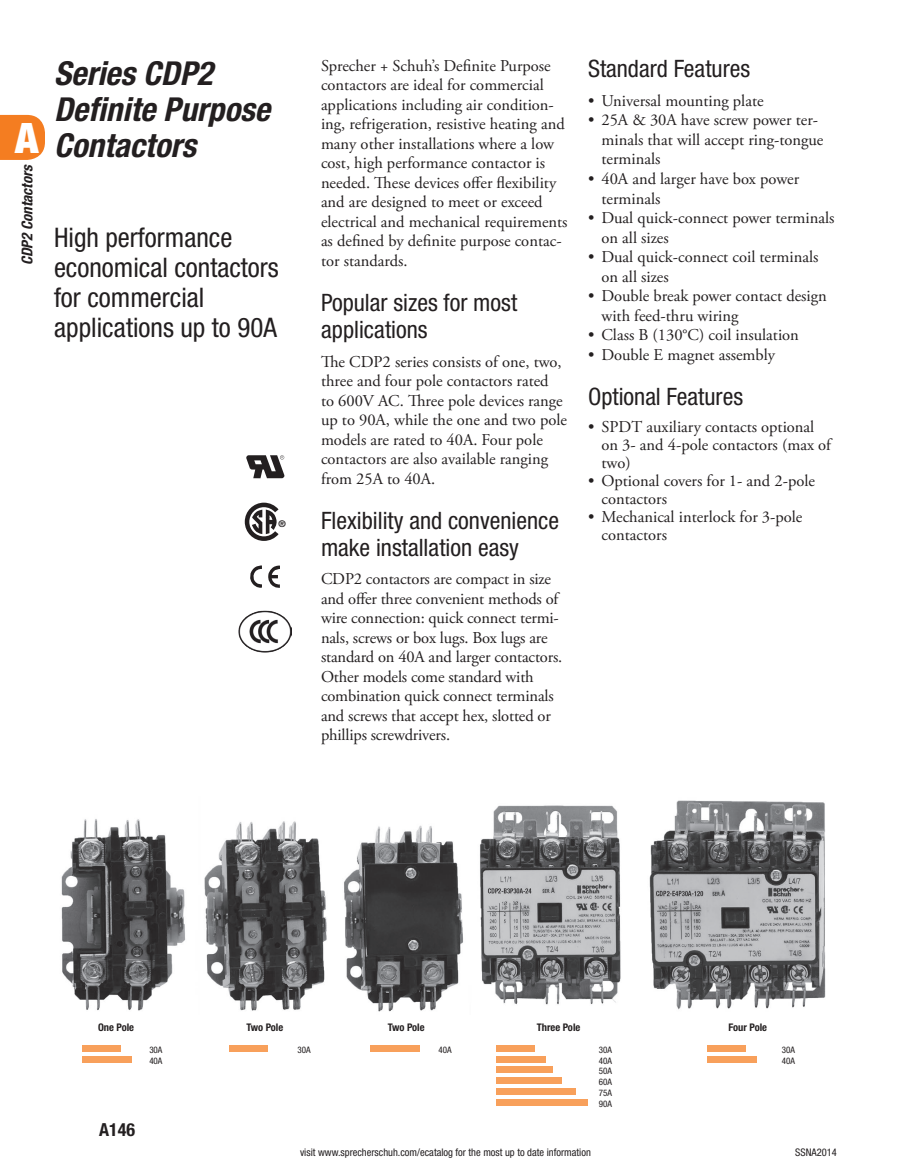
<style>
.page{position:relative;width:918px;height:1175px;background:#fff}
.page>*{position:absolute;margin:0;border:0;box-sizing:border-box;transform-origin:0 0}
.t1{font:900 condensed 42px "Helvetica Neue";color:#fff}
.t2{font:italic 700 condensed 33px/36px "Helvetica Neue";color:#231f20}
.t3{font:condensed 27px/30px "Helvetica Neue";color:#231f20}
.t4{font:condensed 24px/27px "Helvetica Neue";color:#231f20}
.t5{font:700 condensed 18px "Helvetica Neue";color:#231f20}
.t6{font:16.5px/19.5px "Adobe Garamond Pro";color:#231f20}
.t7{font:italic 700 condensed 15px "Helvetica Neue";color:#231f20}
.t8{font:condensed 10.5px "Helvetica Neue";color:#231f20}
.t9{font:700 condensed 10.5px "Helvetica Neue";color:#231f20}
.t10{font:700 9.15px "Helvetica Neue";color:#231f20}
.t11{font:condensed 9px/10.8px "Helvetica Neue";color:#231f20}
</style>
<div class="page">
<svg style="left:0;top:115px;width:45px;height:45px;background:#f4852f"></svg>
<img style="left:61px;top:800px;width:765px;height:212px">
<svg style="left:246px;top:455px;width:38px;height:23px"></svg>
<svg style="left:250px;top:565px;width:30px;height:23px"></svg>
<svg style="left:245px;top:502px;width:34px;height:39px"></svg>
<div style="left:496px;top:1098px;width:92px;height:7px;background:#f8a05b"></div>
<div style="left:496px;top:1044px;width:39px;height:7px;background:#f8a05b"></div>
<div style="left:496px;top:1055px;width:50px;height:7px;background:#f8a05b"></div>
<div style="left:496px;top:1066px;width:57px;height:7px;background:#f8a05b"></div>
<div style="left:496px;top:1077px;width:66px;height:7px;background:#f8a05b"></div>
<div style="left:496px;top:1088px;width:79px;height:7px;background:#f8a05b"></div>
<div style="left:707px;top:1044px;width:39px;height:7px;background:#f8a05b"></div>
<div style="left:707px;top:1055px;width:50px;height:7px;background:#f8a05b"></div>
<div style="left:370px;top:1044px;width:50px;height:7px;background:#f8a05b"></div>
<div style="left:82px;top:1044px;width:39px;height:7px;background:#f8a05b"></div>
<div style="left:82px;top:1055px;width:50px;height:7px;background:#f8a05b"></div>
<div style="left:229px;top:1044px;width:38px;height:7px;background:#f8a05b"></div>
<img style="left:239px;top:610px;width:53px;height:43px">
<h1 class="t1" style="left:15px;top:112px;width:25px">A</h1>
<p class="t7" style="left:18px;top:265px;width:102px;rotate:-90deg">CDP2 Contactors</p>
<h2 class="t2" style="left:54px;top:54px;width:218px">Series CDP2<br>Definite Purpose<br>Contactors</h2>
<h3 class="t3" style="left:54px;top:222px;width:226px">High performance economical contactors for commercial applications up to 90A</h3>
<p class="t10" style="left:279px;top:518px;width:9px">®</p>
<p class="t6" style="left:321px;top:56px;width:248px">Sprecher + Schuh’s Definite Purpose contactors are ideal for commercial applications including air condition&shy;ing, refrigeration, resistive heating and many other installations where a low cost, high performance contactor is needed. These devices offer flexibility and are designed to meet or exceed electrical and mechanical requirements as defined by definite purpose contac&shy;tor standards.</p>
<h3 class="t4" style="left:321px;top:289px;width:198px">Popular sizes for most applications</h3>
<p class="t6" style="left:321px;top:352px;width:248px">The CDP2 series consists of one, two, three and four pole contactors rated<br>to 600V AC. Three pole devices range up to 90A, while the one and two pole models are rated to 40A. Four pole contactors are also available ranging from 25A to 40A.</p>
<h3 class="t4" style="left:321px;top:506px;width:240px">Flexibility and convenience make installation easy</h3>
<p class="t6" style="left:321px;top:569px;width:243px">CDP2 contactors are compact in size and offer three convenient methods of wire connection: quick connect termi&shy;nals, screws or box lugs. Box lugs are standard on 40A and larger contactors.<br>Other models come standard with combination quick connect terminals and screws that accept hex, slotted or phillips screwdrivers.</p>
<h3 class="t4" style="left:588px;top:55px;width:164px">Standard Features</h3>
<p class="t6" style="left:588px;top:92px;width:177px">• Universal mounting plate</p>
<p class="t6" style="left:601px;top:111px;width:223px;text-indent:-13px">• 25A &amp; 30A have screw power ter&shy;minals that will accept ring-tongue terminals</p>
<p class="t6" style="left:601px;top:170px;width:199px;text-indent:-13px">• 40A and larger have box power terminals</p>
<p class="t6" style="left:601px;top:209px;width:235px;text-indent:-13px">• Dual quick-connect power terminals on all sizes</p>
<p class="t6" style="left:601px;top:248px;width:219px;text-indent:-13px">• Dual quick-connect coil terminals on all sizes</p>
<p class="t6" style="left:601px;top:287px;width:227px;text-indent:-13px">• Double break power contact design with feed-thru wiring</p>
<p class="t6" style="left:588px;top:326px;width:212px">• Class B (130°C) coil insulation</p>
<p class="t6" style="left:588px;top:345px;width:189px">• Double E magnet assembly</p>
<h3 class="t4" style="left:588px;top:382px;width:157px">Optional Features</h3>
<p class="t6" style="left:601px;top:418px;width:231px;line-height:18px;text-indent:-13px">• SPDT auxiliary contacts optional on 3- and 4-pole contactors (max of two)</p>
<p class="t6" style="left:601px;top:472px;width:215px;line-height:18px;text-indent:-13px">• Optional covers for 1- and 2-pole contactors</p>
<p class="t6" style="left:601px;top:508px;width:203px;line-height:18px;text-indent:-13px">• Mechanical interlock for 3-pole contactors</p>
<p class="t9" style="left:98px;top:1021px;width:38px">One Pole</p>
<p class="t11" style="left:149px;top:1044px;width:15px">30A<br>40A</p>
<p class="t5" style="left:99px;top:1119px;width:37px">A146</p>
<p class="t9" style="left:247px;top:1021px;width:38px">Two Pole</p>
<p class="t11" style="left:297px;top:1044px;width:15px">30A</p>
<p class="t9" style="left:388px;top:1021px;width:38px">Two Pole</p>
<p class="t11" style="left:439px;top:1044px;width:15px">40A</p>
<p class="t9" style="left:537px;top:1021px;width:45px">Three Pole</p>
<p class="t11" style="left:599px;top:1044px;width:15px;text-align:justify">30A 40A 50A 60A 75A 90A</p>
<p class="t9" style="left:728px;top:1021px;width:40px">Four Pole</p>
<p class="t11" style="left:782px;top:1044px;width:15px">30A<br>40A</p>
<p class="t8" style="left:300px;top:1146px;width:292px">visit www.sprecherschuh.com/ecatalog for the most up to date information</p>
<p class="t8" style="left:795px;top:1146px;width:43px">SSNA2014</p>
</div>
